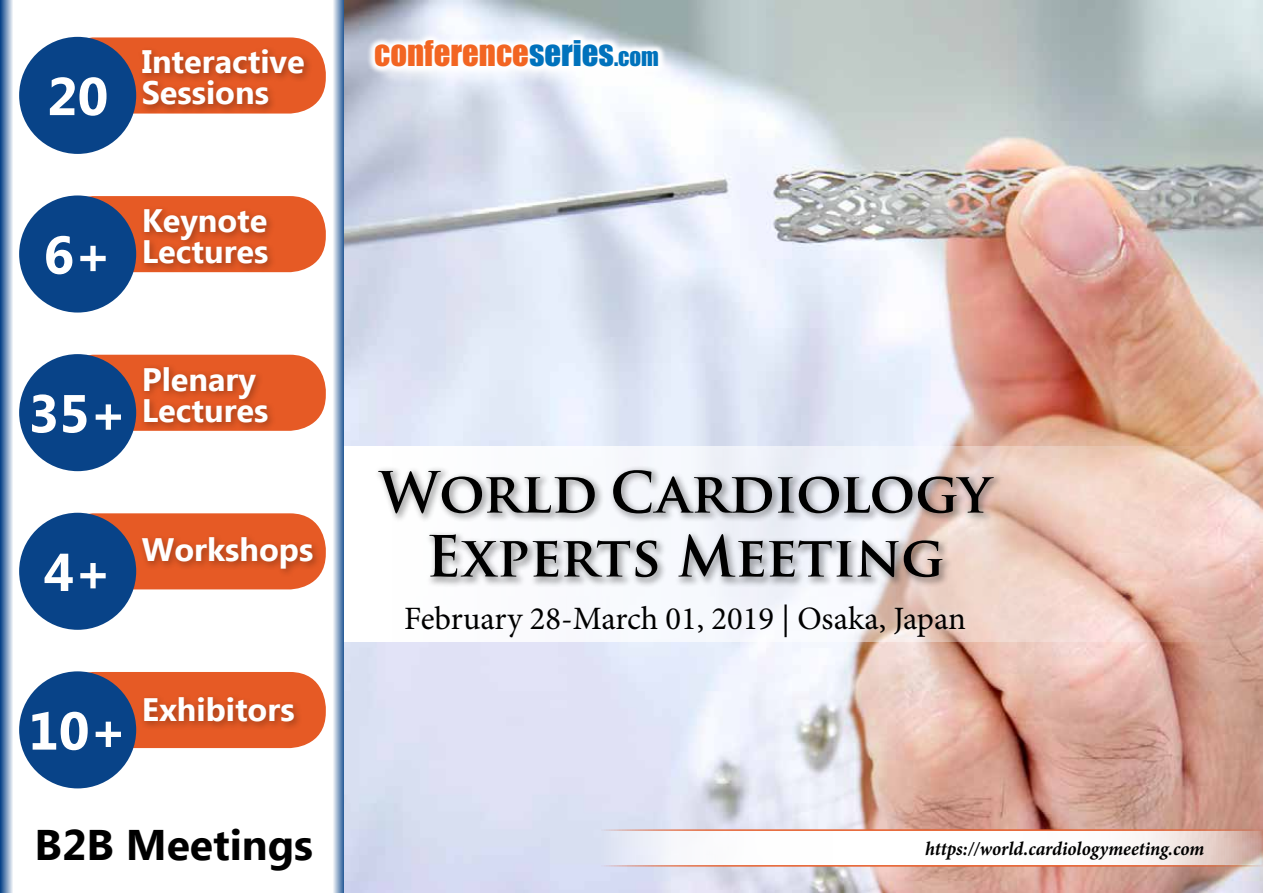
<style>
.page{position:relative;width:1263px;height:893px;background:#fff}
.page>*{position:absolute;margin:0;border:0;box-sizing:border-box;transform-origin:0 0}
.t1{font:700 55.2px/63.9px "Trajan Pro";color:#000;text-align:center}
.t2{font:700 53.25px "Ebrima";color:#fff}
.t3{font:700 42.75px "Ebrima";color:#000}
.t4{font:32.7px "Impact";color:#f26522}
.t5{font:32.55px "Minion Pro";color:#000}
.t6{font:700 32.4px/30.9px "Ebrima";color:#fff}
.t7{font:italic 700 19.5px "Minion Pro";color:#000;scale:.95 1}
.s1{color:#0072bc}
.s2{font-size:22.95px;color:#0072bc}
</style>
<div class="page">
<svg style="left:0;top:0;width:13px;height:893px;background:#7a99be"></svg>
<svg style="left:333px;top:0;width:12px;height:893px;background:#8da8c8"></svg>
<div style="left:58px;top:37px;width:268px;height:77px;background:#e65a25;border-radius:36px"></div>
<div style="left:19px;top:37px;width:117px;height:117px;background:#084388;border-radius:50%"></div>
<div style="left:138px;top:45px;width:176px;height:70px;background:#000;opacity:.3"></div>
<div style="left:58px;top:196px;width:268px;height:76px;background:#e65a25;border-radius:36px"></div>
<div style="left:19px;top:195px;width:117px;height:118px;background:#084388;border-radius:50%"></div>
<div style="left:140px;top:205px;width:137px;height:68px;background:#000;opacity:.3"></div>
<div style="left:58px;top:355px;width:268px;height:76px;background:#e65a25;border-radius:36px"></div>
<div style="left:19px;top:354px;width:117px;height:117px;background:#084388;border-radius:50%"></div>
<div style="left:140px;top:362px;width:137px;height:70px;background:#000;opacity:.3"></div>
<div style="left:58px;top:513px;width:268px;height:76px;background:#e65a25;border-radius:36px"></div>
<div style="left:19px;top:513px;width:117px;height:117px;background:#084388;border-radius:50%"></div>
<div style="left:138px;top:533px;width:184px;height:45px;background:#000;opacity:.3"></div>
<div style="left:58px;top:672px;width:268px;height:76px;background:#e65a25;border-radius:36px"></div>
<div style="left:19px;top:671px;width:117px;height:117px;background:#084388;border-radius:50%"></div>
<div style="left:140px;top:693px;width:164px;height:38px;background:#000;opacity:.3"></div>
<img style="left:345px;top:0;width:918px;height:893px">
<div style="left:378px;top:44px;width:301px;height:43px;background:#fff;opacity:.75"></div>
<svg style="left:366px;top:32px;width:301px;height:44px"></svg>
<svg style="left:597px;top:829px;width:666px;height:38px"></svg>
<svg style="left:345px;top:446px;width:918px;height:196px"></svg>
<div style="left:374px;top:465px;width:629px;height:123px;background:#000;opacity:.3"></div>
<div style="left:397px;top:596px;width:576px;height:51px;background:#fff;opacity:.75"></div>
<h2 class="t2" style="left:47px;top:57px;width:63px">20</h2>
<p class="t6" style="left:142px;top:48px;width:165px">Interactive<br>Sessions</p>
<h2 class="t2" style="left:44px;top:215px;width:70px">6+</h2>
<p class="t6" style="left:142px;top:207px;width:128px">Keynote<br>Lectures</p>
<h2 class="t2" style="left:28px;top:374px;width:100px">35+</h2>
<p class="t6" style="left:142px;top:365px;width:128px">Plenary<br>Lectures</p>
<h2 class="t2" style="left:44px;top:532px;width:70px">4+</h2>
<p class="t6" style="left:142px;top:536px;width:173px">Workshops</p>
<h2 class="t2" style="left:28px;top:691px;width:100px">10+</h2>
<p class="t6" style="left:142px;top:696px;width:154px">Exhibitors</p>
<h3 class="t3" style="left:35px;top:813px;width:280px">B2B Meetings</h3>
<p class="t4" style="left:374px;top:28px;width:286px">CONFERENCE<span class="s1">SERIES</span><span class="s2">.COM</span></p>
<h1 class="t1" style="left:379px;top:461px;width:613px">World Cardiology<br>Experts Meeting</h1>
<p class="t5" style="left:404px;top:597px;width:563px">February 28-March 01, 2019 | Osaka, Japan</p>
<p class="t7" style="left:925px;top:835px;width:295px">https://world.cardiologymeeting.com</p>
</div>
